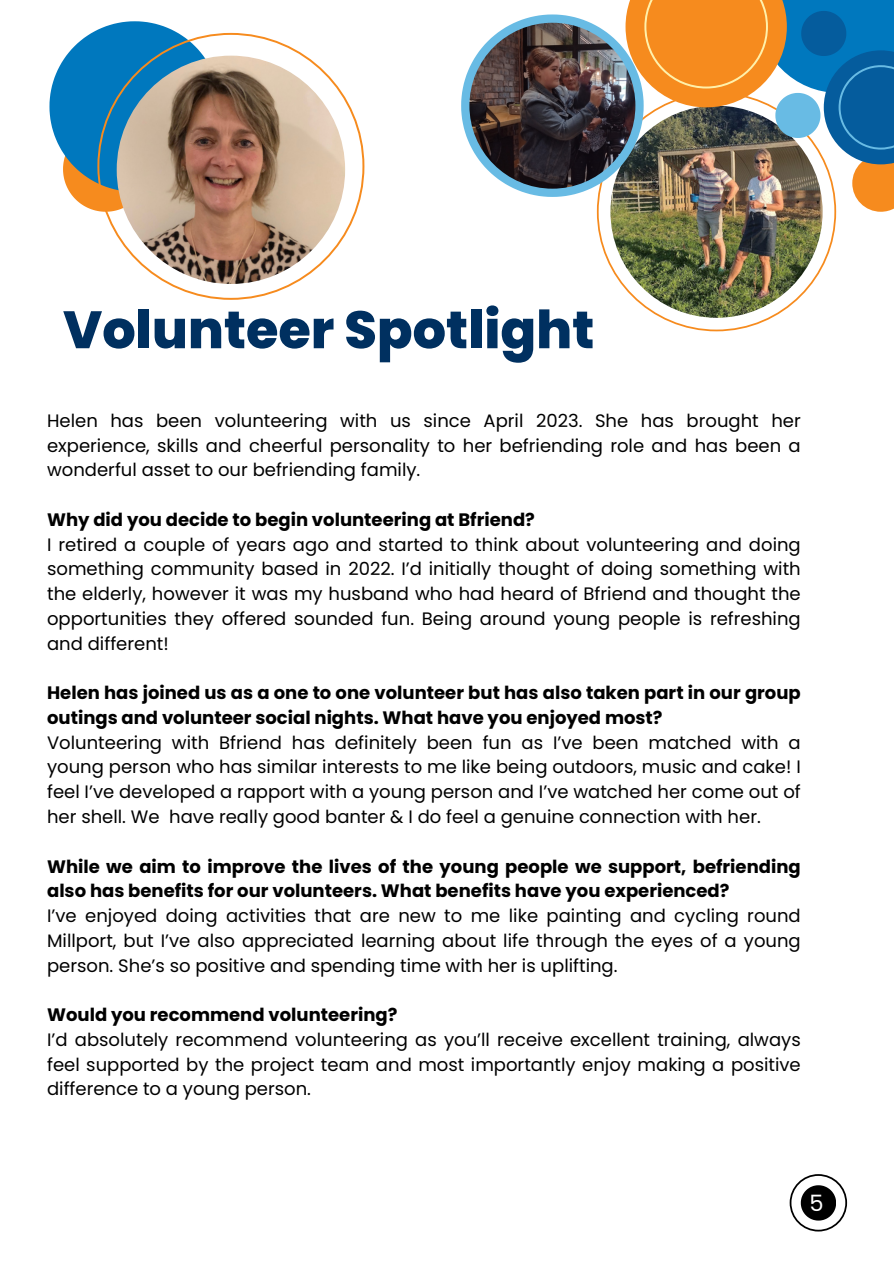
<style>
.page{position:relative;width:894px;height:1264px;background:#fff}
.page>*{position:absolute;margin:0;border:0;box-sizing:border-box;transform-origin:0 0}
.t1{font:800 52.5px "Poppins";color:#003060}
.t2{font:22.5px "Poppins";color:#fff}
.t3{font:18px/24.8px "Poppins";color:#000;text-align:justify}
.t4{font:700 18px/24.8px "Poppins";color:#000}
</style>
<div class="page">
<svg style="left:49px;top:21px;width:129px;height:190px"></svg>
<svg style="left:97px;top:33px;width:267px;height:267px"></svg>
<img style="left:117px;top:56px;width:228px;height:228px;border-radius:50%">
<svg style="left:596px;top:212px;width:239px;height:119px"></svg>
<img style="left:610px;top:106px;width:212px;height:212px;border-radius:50%">
<svg style="left:789px;top:1174px;width:57px;height:57px"></svg>
<img style="left:461px;top:0;width:432px;height:212px">
<img style="left:469px;top:23px;width:166px;height:166px;border-radius:50%">
<p class="t1" style="left:63px;top:293px;width:532px">Volunteer Spotlight</p>
<p class="t3" style="left:47px;top:408px;width:755px">Helen has been volunteering with us since April 2023. She has brought her experience, skills and cheerful personality to her befriending role and has been a wonderful asset to our befriending family.</p>
<p class="t4" style="left:47px;top:507px;width:489px">Why did you decide to begin volunteering at Bfriend?</p>
<p class="t3" style="left:47px;top:532px;width:755px">I retired a couple of years ago and started to think about volunteering and doing something community based in 2022. I’d initially thought of doing something with the elderly, however it was my husband who had heard of Bfriend and thought the opportunities they offered sounded fun. Being around young people is refreshing and different!</p>
<p class="t4" style="left:47px;top:680px;width:755px">Helen has joined us as a one to one volunteer but has also taken part in our group outings and volunteer social nights. What have you enjoyed most?</p>
<h1 class="t3" style="left:47px;top:730px;width:755px">Volunteering with Bfriend has definitely been fun as I’ve been matched with a young person who has similar interests to me like being outdoors, music and cake! I feel I’ve developed a rapport with a young person and I’ve watched her come out of her shell. We have really good banter &amp; I do feel a genuine connection with her.</h1>
<p class="t4" style="left:47px;top:853px;width:755px">While we aim to improve the lives of the young people we support, befriending also has benefits for our volunteers. What benefits have you experienced?</p>
<p class="t3" style="left:47px;top:903px;width:755px">I’ve enjoyed doing activities that are new to me like painting and cycling round Millport, but I’ve also appreciated learning about life through the eyes of a young person. She’s so positive and spending time with her is uplifting.</p>
<p class="t4" style="left:47px;top:1002px;width:352px">Would you recommend volunteering?</p>
<p class="t3" style="left:47px;top:1027px;width:755px">I’d absolutely recommend volunteering as you’ll receive excellent training, always feel supported by the project team and most importantly enjoy making a positive difference to a young person.</p>
<p class="t2" style="left:809px;top:1187px;width:16px">5</p>
</div>
